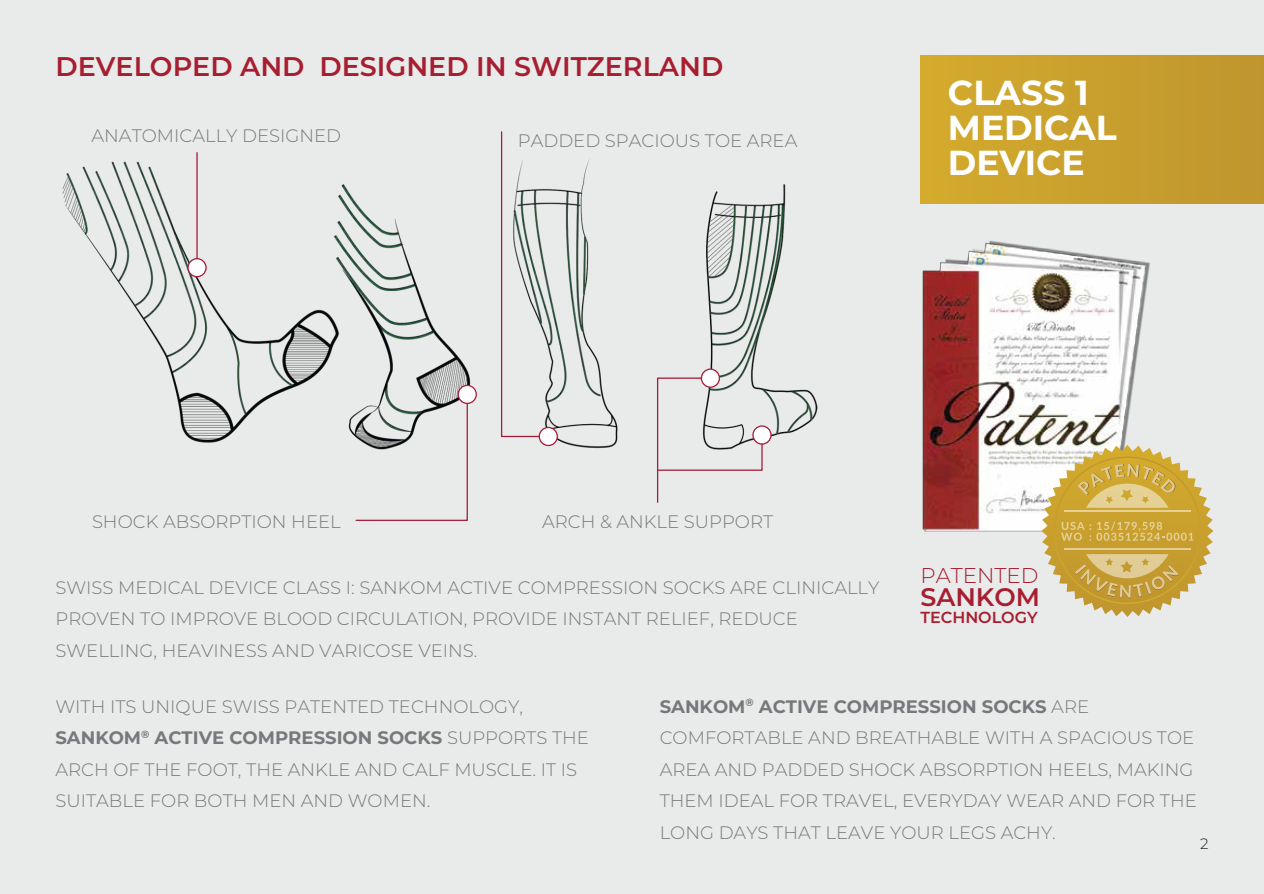
<style>
.page{position:relative;width:1264px;height:894px;background:#fff}
.page>*{position:absolute;margin:0;border:0;box-sizing:border-box;transform-origin:0 0}
.t1{font:700 34.65px/35px "Montserrat";color:#fff}
.t2{font:600 27px "Montserrat";color:#a71e30}
.t3{font:600 25.35px "Montserrat";color:#a71e30}
.t4{font:300 21.3px "Montserrat";color:#a71e30}
.t5{font:300 18px/31.5px "Montserrat";color:#77787b}
.t6{font:600 16.05px "Montserrat";color:#a71e30}
.t7{font:300 15px "Montserrat";color:#231f20}
.s1{font-weight:700}
</style>
<div class="page">
<div style="left:0;top:0;width:1263px;height:893px;background:#e9eaea"></div>
<img style="left:922px;top:240px;width:292px;height:292px">
<img style="left:62px;top:152px;width:885px;height:313px">
<div style="left:188px;top:258px;width:18px;height:18px;background:#fff;border-radius:50%"></div>
<div style="left:187px;top:258px;width:20px;height:19px;border:1px solid #a51d38;border-radius:50%"></div>
<svg style="left:458px;top:385px;width:18px;height:18px"></svg>
<div style="left:457px;top:384px;width:20px;height:20px;border:1px solid #a51d38;border-radius:50%"></div>
<svg style="left:701px;top:369px;width:18px;height:18px"></svg>
<div style="left:752px;top:426px;width:18px;height:18px;background:#fff;border-radius:50%"></div>
<div style="left:700px;top:368px;width:20px;height:20px;border:1px solid #a51d38;border-radius:50%"></div>
<div style="left:752px;top:425px;width:19px;height:19px;border:1px solid #a51d38;border-radius:50%"></div>
<div style="left:539px;top:427px;width:18px;height:18px;background:#fff;border-radius:50%"></div>
<div style="left:538px;top:427px;width:20px;height:19px;border:1px solid #a51d38;border-radius:50%"></div>
<hr style="left:196px;top:153px;width:2px;height:105px;background:#a51d38">
<svg style="left:355px;top:402px;width:113px;height:119px"></svg>
<svg style="left:500px;top:131px;width:40px;height:306px"></svg>
<svg style="left:656px;top:377px;width:107px;height:126px"></svg>
<svg style="left:1041px;top:445px;width:172px;height:172px"></svg>
<div style="left:920px;top:56px;width:343px;height:148px;background:#c9a02d"></div>
<h2 class="t2" style="left:55px;top:47px;width:669px">DEVELOPED AND DESIGNED IN SWITZERLAND</h2>
<p class="t5" style="left:91px;top:119px;width:251px">ANATOMICALLY DESIGNED</p>
<p class="t5" style="left:517px;top:125px;width:281px">PADDED SPACIOUS TOE AREA</p>
<h1 class="t1" style="left:947px;top:73px;width:170px">CLASS 1<br>MEDICAL<br>DEVICE</h1>
<p class="t5" style="left:92px;top:505px;width:250px">SHOCK ABSORPTION HEEL</p>
<p class="t5" style="left:542px;top:505px;width:233px">ARCH &amp; ANKLE SUPPORT</p>
<p class="t5" style="left:55px;top:570px;width:825px">SWISS MEDICAL DEVICE CLASS I: SANKOM ACTIVE COMPRESSION SOCKS ARE CLINICALLY<br>PROVEN TO IMPROVE BLOOD CIRCULATION, PROVIDE INSTANT RELIEF, REDUCE<br>SWELLING, HEAVINESS AND VARICOSE VEINS.</p>
<p class="t4" style="left:920px;top:560px;width:120px">PATENTED</p>
<p class="t6" style="left:920px;top:605px;width:119px">TECHNOLOGY</p>
<h3 class="t3" style="left:920px;top:579px;width:121px">SANKOM</h3>
<p class="t5" style="left:55px;top:689px;width:535px">WITH ITS UNIQUE SWISS PATENTED TECHNOLOGY, <span class="s1">SANKOM</span><sup>®</sup> <span class="s1">ACTIVE COMPRESSION SOCKS</span> SUPPORTS THE ARCH OF THE FOOT, THE ANKLE AND CALF MUSCLE. IT IS SUITABLE FOR BOTH MEN AND WOMEN.</p>
<p class="t5" style="left:659px;top:689px;width:538px"><span class="s1">SANKOM</span><sup>®</sup> <span class="s1">ACTIVE COMPRESSION SOCKS</span> ARE COMFORTABLE AND BREATHABLE WITH A SPACIOUS TOE AREA AND PADDED SHOCK ABSORPTION HEELS, MAKING THEM IDEAL FOR TRAVEL, EVERYDAY WEAR AND FOR THE LONG DAYS THAT LEAVE YOUR LEGS ACHY.</p>
<p class="t7" style="left:1199px;top:833px;width:10px">2</p>
</div>
